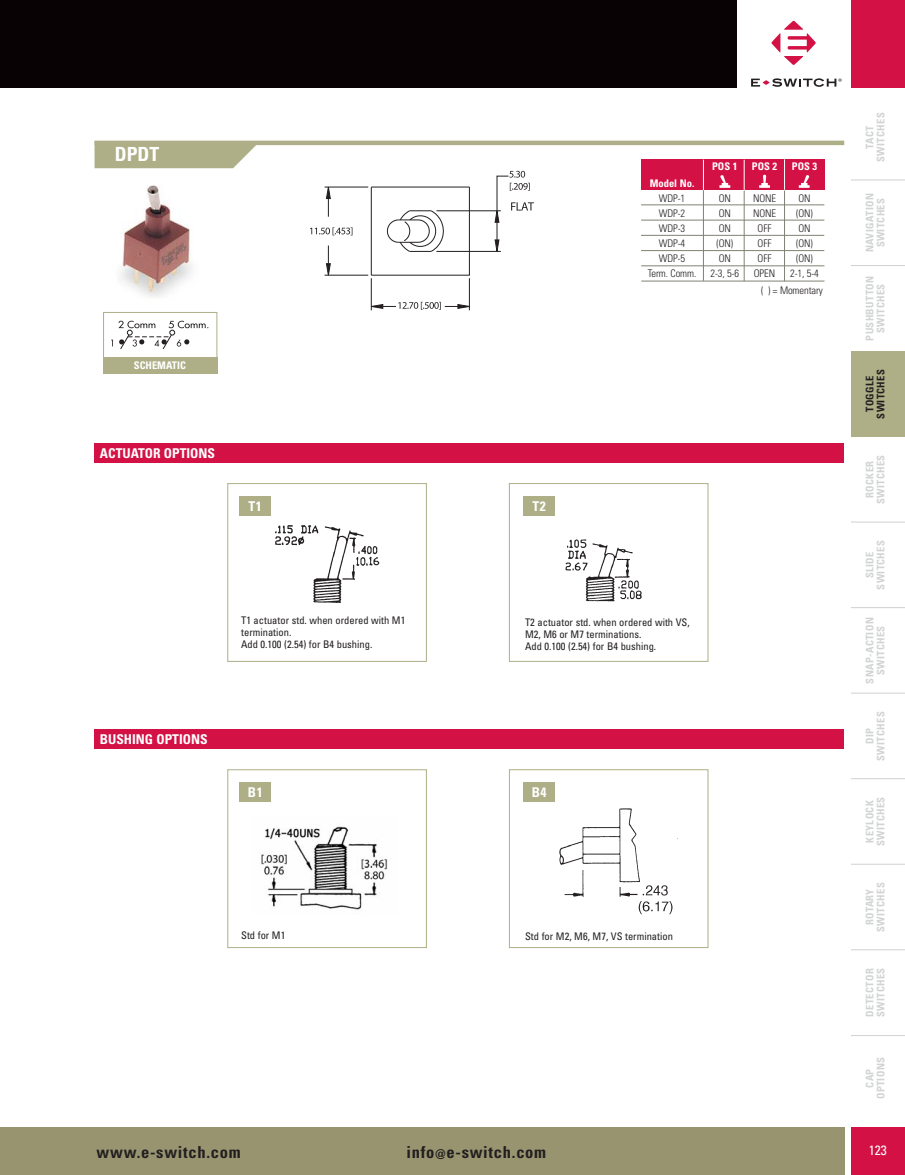
<style>
.page{position:relative;width:905px;height:1175px;background:#fff}
.page>*{position:absolute;margin:0;border:0;box-sizing:border-box;transform-origin:0 0}
.t1{font:700 condensed 19.5px "Univers";color:#fff}
.t2{font:700 condensed 16.5px "Univers";letter-spacing:.045em;color:#231f20}
.t3{font:700 condensed 13.5px "Univers";color:#fff}
.t4{font:condensed 13.5px "Univers";color:#fff}
.t5{font:condensed 10.5px/12px "Univers";color:#231f20}
.t6{font:700 condensed 10.5px/11.2px "Univers";letter-spacing:.035em;color:#d1d3d4;text-align:center}
.t7{font:300 condensed 10.5px "Univers";letter-spacing:-.01em;color:#231f20}
.t8{font:700 condensed 10.5px "Univers";color:#fff}
.t9{font:700 condensed 10.5px/11.2px "Univers";letter-spacing:.035em;color:#231f20;text-align:center}
.s1{font-size:13.5px}
</style>
<div class="page">
<div style="left:850px;top:351px;width:54px;height:86px;background:#aeaf87"></div>
<div style="left:0;top:1127px;width:844px;height:47px;background:#989470"></div>
<div style="left:850px;top:0;width:54px;height:88px;background:#d31145"></div>
<div style="left:850px;top:1127px;width:54px;height:47px;background:#d31145"></div>
<hr style="left:850px;top:179px;width:54px;height:1px;background:#d1d3d4">
<hr style="left:850px;top:521px;width:54px;height:1px;background:#d1d3d4">
<hr style="left:850px;top:607px;width:54px;height:1px;background:#d1d3d4">
<hr style="left:850px;top:692px;width:54px;height:1px;background:#d1d3d4">
<hr style="left:850px;top:778px;width:54px;height:1px;background:#d1d3d4">
<hr style="left:850px;top:863px;width:54px;height:1px;background:#d1d3d4">
<hr style="left:850px;top:949px;width:54px;height:1px;background:#d1d3d4">
<hr style="left:850px;top:1035px;width:54px;height:1px;background:#d1d3d4">
<hr style="left:850px;top:265px;width:54px;height:1px;background:#d1d3d4">
<svg style="left:771px;top:21px;width:44px;height:44px"></svg>
<svg style="left:751px;top:78px;width:90px;height:9px"></svg>
<div style="left:0;top:0;width:736px;height:88px;background:#090204"></div>
<svg style="left:227px;top:483px;width:481px;height:465px"></svg>
<img style="left:256px;top:515px;width:131px;height:98px">
<img style="left:253px;top:816px;width:144px;height:98px">
<img style="left:547px;top:798px;width:132px;height:123px">
<img style="left:551px;top:532px;width:108px;height:77px">
<img style="left:121px;top:185px;width:71px;height:112px">
<svg style="left:94px;top:145px;width:166px;height:23px;background:#b5b692"></svg>
<hr style="left:94px;top:141px;width:750px;height:4px;background:#aeaf87">
<div style="left:641px;top:160px;width:183px;height:30px;background:#d31145"></div>
<hr style="left:641px;top:204px;width:183px;height:1px;background:#818174">
<hr style="left:641px;top:220px;width:183px;height:1px;background:#818174">
<hr style="left:703px;top:190px;width:1px;height:91px;background:#818174">
<hr style="left:641px;top:235px;width:183px;height:1px;background:#818174">
<hr style="left:641px;top:250px;width:183px;height:1px;background:#818174">
<hr style="left:641px;top:265px;width:183px;height:1px;background:#818174">
<hr style="left:641px;top:281px;width:183px;height:1px;background:#818174">
<svg style="left:719px;top:175px;width:11px;height:13px"></svg>
<svg style="left:759px;top:175px;width:11px;height:13px"></svg>
<svg style="left:798px;top:175px;width:11px;height:13px"></svg>
<hr style="left:703px;top:160px;width:1px;height:30px;background:#fff">
<hr style="left:743px;top:190px;width:1px;height:91px;background:#818174">
<hr style="left:743px;top:160px;width:1px;height:30px;background:#fff">
<hr style="left:784px;top:190px;width:1px;height:91px;background:#818174">
<hr style="left:784px;top:159px;width:1px;height:31px;background:#fff">
<hr style="left:371px;top:278px;width:1px;height:32px;background:#231f20">
<hr style="left:469px;top:278px;width:1px;height:32px;background:#231f20">
<hr style="left:324px;top:187px;width:44px;height:1px;background:#231f20">
<hr style="left:324px;top:275px;width:44px;height:1px;background:#231f20">
<svg style="left:325px;top:186px;width:6px;height:31px"></svg>
<svg style="left:325px;top:245px;width:6px;height:31px"></svg>
<hr style="left:436px;top:210px;width:65px;height:1px;background:#231f20">
<hr style="left:436px;top:251px;width:65px;height:1px;background:#231f20">
<svg style="left:370px;top:186px;width:100px;height:90px"></svg>
<svg style="left:370px;top:302px;width:100px;height:8px"></svg>
<svg style="left:310px;top:227px;width:42px;height:8px"></svg>
<svg style="left:494px;top:171px;width:40px;height:81px"></svg>
<svg style="left:111px;top:321px;width:97px;height:28px"></svg>
<div style="left:103px;top:312px;width:114px;height:61px;border:1px solid #aeaf87"></div>
<div style="left:103px;top:357px;width:114px;height:17px;background:#aeaf87"></div>
<div style="left:94px;top:443px;width:750px;height:20px;background:#d31145"></div>
<div style="left:94px;top:729px;width:750px;height:20px;background:#d31145"></div>
<div style="left:523px;top:496px;width:32px;height:20px;background:#aeaf87"></div>
<div style="left:240px;top:782px;width:31px;height:20px;background:#aeaf87"></div>
<div style="left:523px;top:782px;width:32px;height:20px;background:#aeaf87"></div>
<div style="left:240px;top:496px;width:31px;height:20px;background:#aeaf87"></div>
<h1 class="t1" style="left:115px;top:147px;width:46px">DPDT</h1>
<p class="t8" style="left:134px;top:361px;width:53px">SCHEMATIC</p>
<p class="t3" style="left:100px;top:448px;width:116px">ACTUATOR OPTIONS</p>
<p class="t3" style="left:248px;top:501px;width:15px">T1</p>
<p class="t3" style="left:532px;top:501px;width:15px">T2</p>
<p class="t8" style="left:712px;top:163px;width:27px">POS 1</p>
<p class="t8" style="left:751px;top:163px;width:27px">POS 2</p>
<p class="t8" style="left:791px;top:163px;width:27px">POS 3</p>
<p class="t8" style="left:649px;top:179px;width:46px">Model No.</p>
<p class="t7" style="left:658px;top:194px;width:28px">WDP-1</p>
<p class="t7" style="left:718px;top:194px;width:14px">ON</p>
<p class="t7" style="left:753px;top:194px;width:25px">NONE</p>
<p class="t7" style="left:798px;top:194px;width:14px">ON</p>
<p class="t7" style="left:658px;top:209px;width:28px">WDP-2</p>
<p class="t7" style="left:718px;top:209px;width:14px">ON</p>
<p class="t7" style="left:753px;top:209px;width:25px">NONE</p>
<p class="t7" style="left:796px;top:209px;width:18px">(ON)</p>
<p class="t7" style="left:658px;top:224px;width:28px">WDP-3</p>
<p class="t7" style="left:718px;top:224px;width:14px">ON</p>
<p class="t7" style="left:757px;top:224px;width:15px">OFF</p>
<p class="t7" style="left:798px;top:224px;width:14px">ON</p>
<p class="t7" style="left:658px;top:239px;width:28px">WDP-4</p>
<p class="t7" style="left:716px;top:239px;width:56px">(ON) OFF</p>
<p class="t7" style="left:796px;top:239px;width:18px">(ON)</p>
<p class="t7" style="left:658px;top:254px;width:28px">WDP-5</p>
<p class="t7" style="left:718px;top:254px;width:14px">ON</p>
<p class="t7" style="left:757px;top:254px;width:15px">OFF</p>
<p class="t7" style="left:796px;top:254px;width:18px">(ON)</p>
<p class="t7" style="left:647px;top:269px;width:50px">Term. Comm.</p>
<p class="t7" style="left:710px;top:269px;width:30px">2-3, 5-6</p>
<p class="t7" style="left:753px;top:269px;width:23px">OPEN</p>
<p class="t7" style="left:790px;top:269px;width:30px">2-1, 5-4</p>
<p class="t7" style="left:761px;top:286px;width:63px">( ) = Momentary</p>
<p class="t3" style="left:100px;top:734px;width:109px">BUSHING OPTIONS</p>
<p class="t5" style="left:241px;top:615px;width:166px">T1 actuator std. when ordered with M1 termination.<br>Add 0.100 (2.54) for B4 bushing.</p>
<p class="t5" style="left:525px;top:617px;width:166px">T2 actuator std. when ordered with VS,<br>M2, M6 or M7 terminations.<br>Add 0.100 (2.54) for B4 bushing.</p>
<p class="t3" style="left:248px;top:787px;width:16px">B1</p>
<p class="t3" style="left:531px;top:787px;width:16px">B4</p>
<p class="t5" style="left:241px;top:930px;width:46px">Std for M1</p>
<p class="t5" style="left:525px;top:931px;width:149px">Std for M2, M6, M7, VS termination</p>
<p class="t6" style="left:865px;top:162px;width:51px;rotate:-90deg">TACT<br>SWITCHES</p>
<p class="t6" style="left:865px;top:252px;width:60px;rotate:-90deg">NAVIGATION<br>SWITCHES</p>
<p class="t6" style="left:865px;top:341px;width:66px;rotate:-90deg">PUSHBUTTON<br>SWITCHES</p>
<p class="t9" style="left:865px;top:418px;width:51px;rotate:-90deg">TOGGLE<br>SWITCHES</p>
<p class="t6" style="left:865px;top:504px;width:51px;rotate:-90deg">ROCKER<br>SWITCHES</p>
<p class="t6" style="left:865px;top:589px;width:51px;rotate:-90deg">SLIDE<br>SWITCHES</p>
<p class="t6" style="left:865px;top:683px;width:68px;rotate:-90deg">SNAP-ACTION<br>SWITCHES</p>
<p class="t6" style="left:865px;top:760px;width:51px;rotate:-90deg">DIP<br>SWITCHES</p>
<p class="t6" style="left:865px;top:846px;width:51px;rotate:-90deg">KEYLOCK<br>SWITCHES</p>
<p class="t6" style="left:865px;top:931px;width:51px;rotate:-90deg">ROTARY<br>SWITCHES</p>
<p class="t6" style="left:865px;top:1017px;width:51px;text-align:left;rotate:-90deg">DETECTOR<br>SWITCHES</p>
<p class="t6" style="left:865px;top:1099px;width:43px;rotate:-90deg">CAP<br>OPTIONS</p>
<h2 class="t2" style="left:97px;top:1145px;width:146px">www.e-switch.com</h2>
<h2 class="t2" style="left:406px;top:1145px;width:141px">info<span class="s1">@</span>e-switch.com</h2>
<p class="t4" style="left:868px;top:1145px;width:19px">123</p>
</div>
